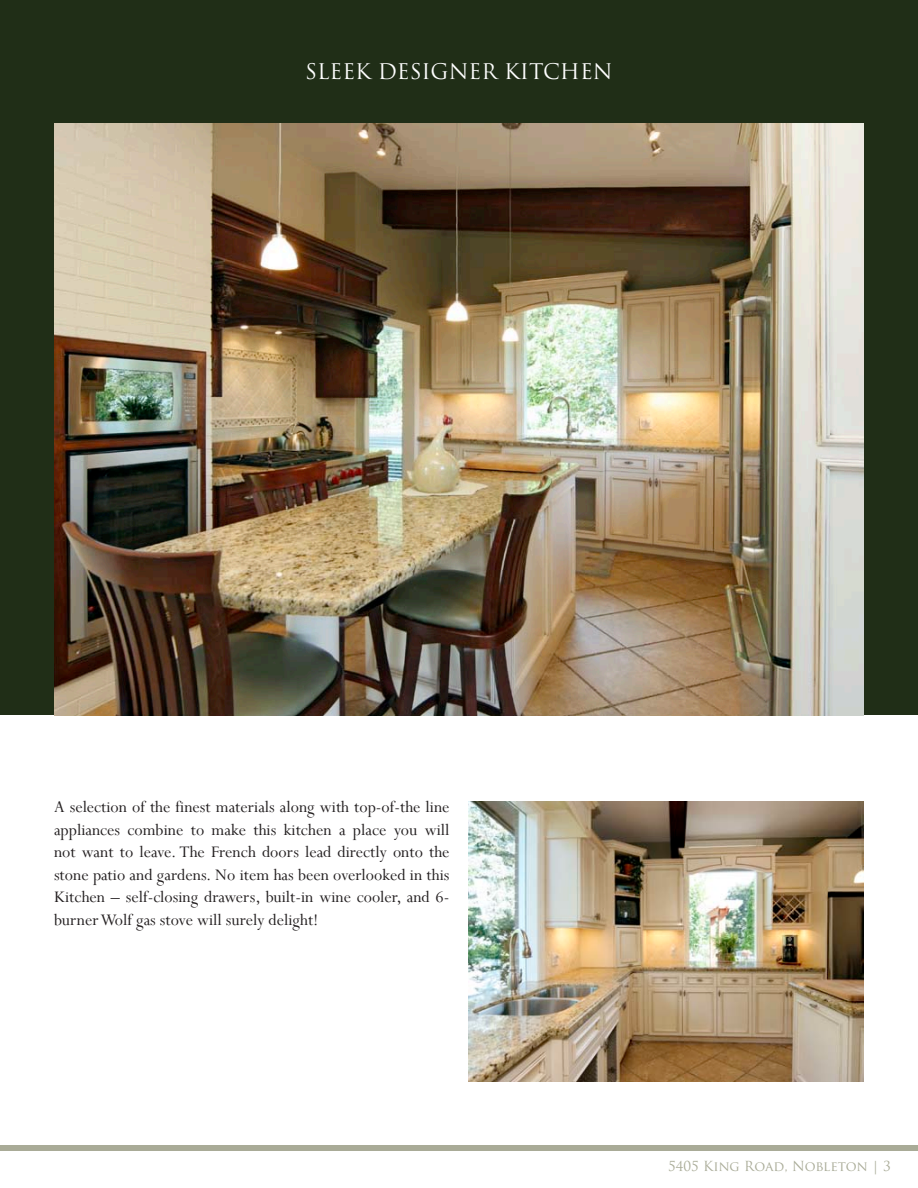
<style>
.page{position:relative;width:918px;height:1188px;background:#fff}
.page>*{position:absolute;margin:0;border:0;box-sizing:border-box;transform-origin:0 0}
.t1{font:21px "Trajan Pro";color:#fff}
.t2{font:18px/22.5px "Perpetua";color:#231f20;text-align:justify}
.t3{font:13.5px "Trajan Pro";letter-spacing:-.005em;color:#a9ab97}
</style>
<div class="page">
<div style="left:0;top:1146px;width:918px;height:5px;background:#a9ab97"></div>
<div style="left:0;top:0;width:918px;height:715px;background:#202e17"></div>
<img style="left:54px;top:124px;width:810px;height:591px">
<img style="left:468px;top:801px;width:396px;height:281px">
<p class="t1" style="left:305px;top:58px;width:309px">SLEEK DESIGNER KITCHEN</p>
<p class="t2" style="left:54px;top:796px;width:397px">A selection of the finest materials along with top-of-the line appliances combine to make this kitchen a place you will not want to leave. The French doors lead directly onto the stone patio and gardens. No item has been overlooked in this Kitchen – self-closing drawers, built-in wine cooler, and 6- burner Wolf gas stove will surely delight!</p>
<p class="t3" style="left:668px;top:1158px;width:212px">5405 King Road, Nobleton |</p>
</div>
